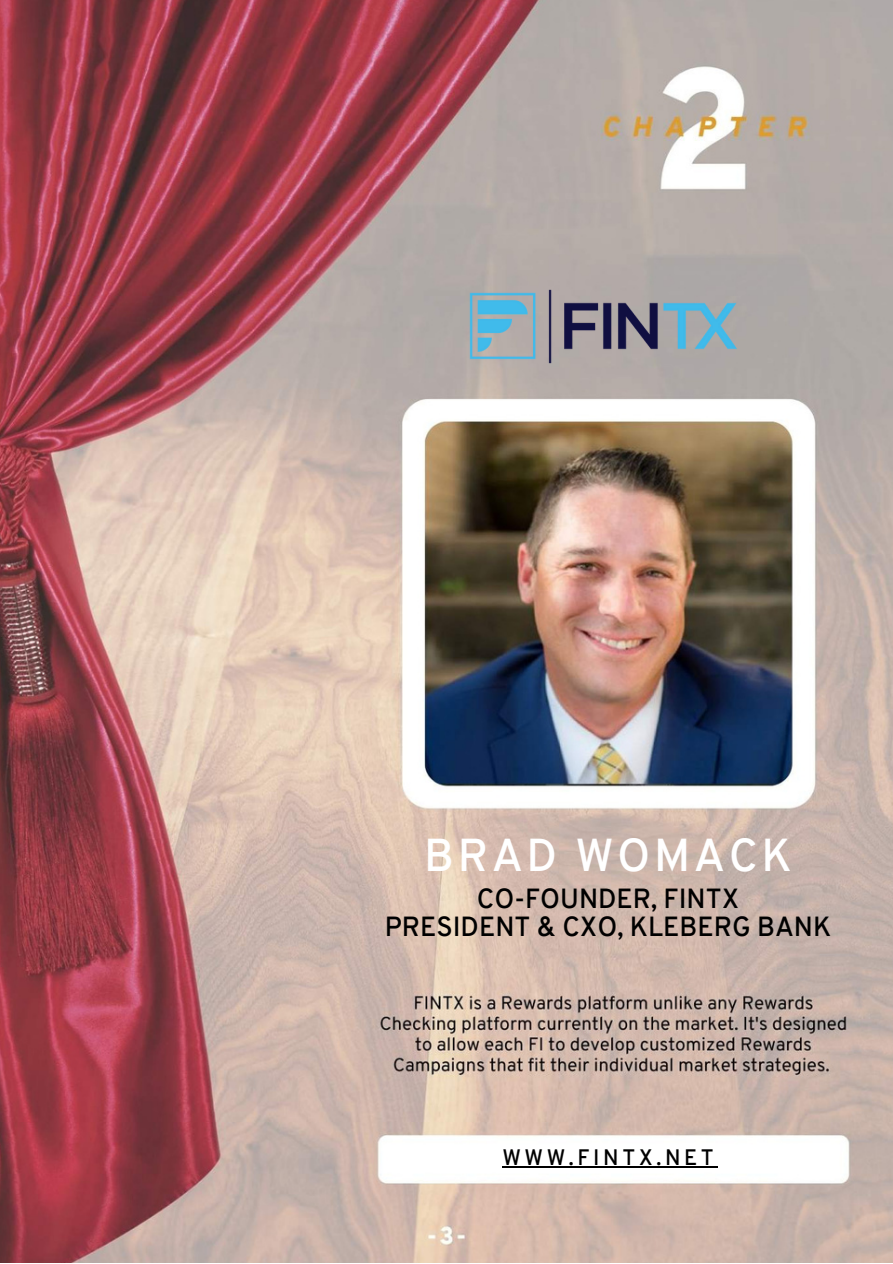
<style>
.page{position:relative;width:893px;height:1264px;background:#fff}
.page>*{position:absolute;margin:0;border:0;box-sizing:border-box;transform-origin:0 0}
.t1{font:600 45px "Overpass";letter-spacing:.08em;color:#fff}
.t2{font:600 27px/28px "Overpass";color:#000;text-align:center}
.t3{font:600 21.75px "Overpass";letter-spacing:.165em;color:#000}
</style>
<div class="page">
<img style="left:0;top:0;width:892px;height:1262px">
<img style="left:462px;top:277px;width:282px;height:98px">
<hr style="left:502px;top:1166px;width:215px;height:1px;background:#000">
<h1 class="t1" style="left:424px;top:836px;width:369px">BRAD WOMACK</h1>
<p class="t2" style="left:385px;top:887px;width:448px">CO-FOUNDER, FINTX<br>PRESIDENT &amp; CXO, KLEBERG BANK</p>
<p class="t3" style="left:502px;top:1148px;width:213px">WWW.FINTX.NET</p>
</div>
